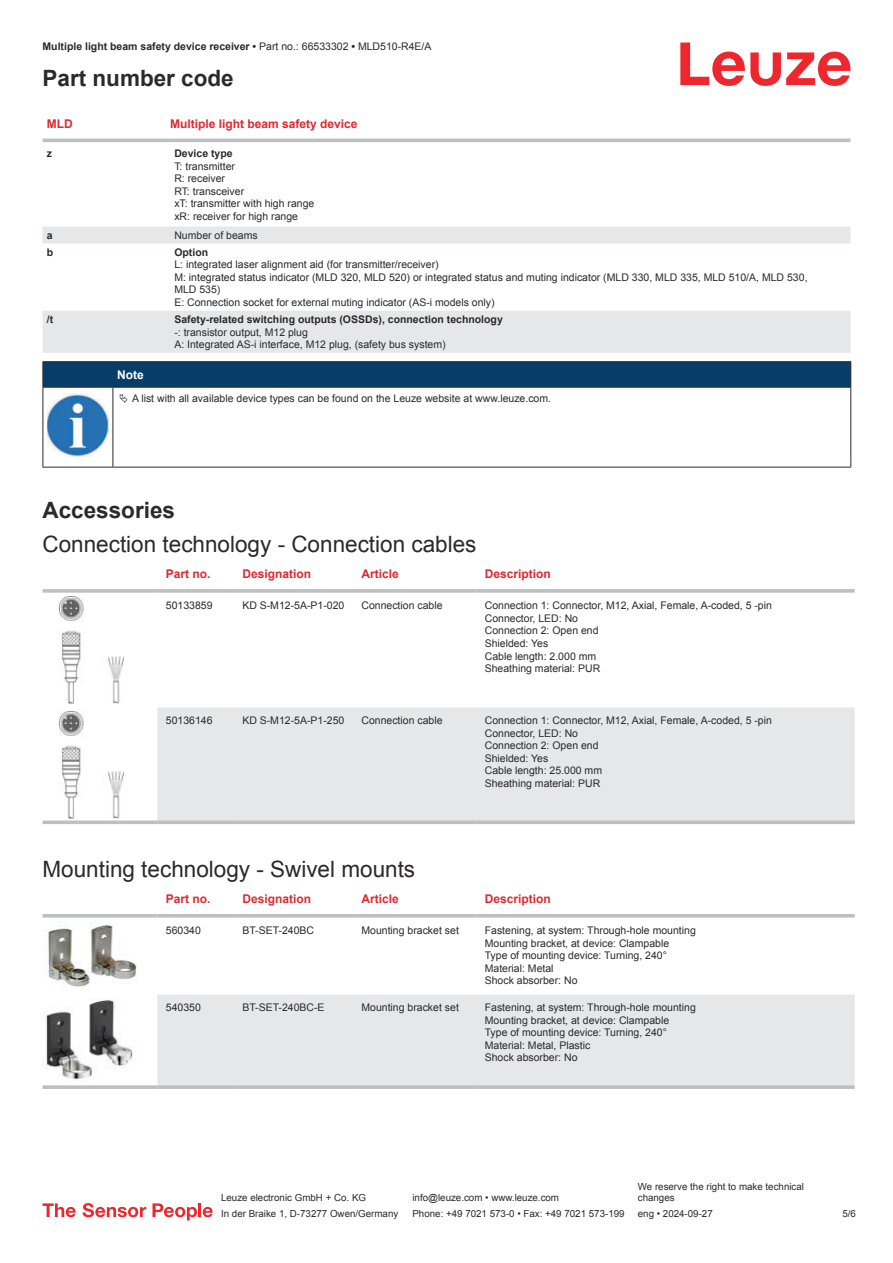
<style>
.page{position:relative;width:893px;height:1263px;background:#fff}
.page>*{position:absolute;margin:0;border:0;box-sizing:border-box;transform-origin:0 0}
.t1{font:22.5px "Arial";color:#2b292a}
.t2{font:700 22.5px "Arial";color:#2b292a}
.t3{font:700 12px "Arial";color:#db2a30}
.t4{font:700 12px "Arial";color:#fff}
.t5{font:10.5px/12.6px "Arial";color:#2b292a}
.t6{font:700 10.5px "Arial";color:#2b292a}
.t7{font:9.75px/11.7px "Arial";color:#2b292a}
.s1{font-weight:400}
</style>
<div class="page">
<svg style="left:680px;top:43px;width:170px;height:43px"></svg>
<svg style="left:43px;top:138px;width:807px;height:1px"></svg>
<svg style="left:43px;top:226px;width:807px;height:127px"></svg>
<hr style="left:43px;top:139px;width:127px;height:3px;background:#bdbfc1">
<hr style="left:170px;top:139px;width:680px;height:3px;background:#bdbfc1">
<div style="left:157px;top:707px;width:698px;height:113px;background:#e6e7e9"></div>
<svg style="left:43px;top:589px;width:114px;height:4px"></svg>
<svg style="left:157px;top:589px;width:77px;height:4px"></svg>
<svg style="left:234px;top:589px;width:119px;height:4px"></svg>
<svg style="left:353px;top:589px;width:123px;height:4px"></svg>
<svg style="left:476px;top:589px;width:379px;height:4px;fill:#c3c5c7"></svg>
<svg style="left:43px;top:820px;width:114px;height:4px"></svg>
<svg style="left:157px;top:820px;width:77px;height:4px"></svg>
<svg style="left:234px;top:820px;width:119px;height:4px"></svg>
<svg style="left:353px;top:820px;width:123px;height:4px"></svg>
<svg style="left:476px;top:820px;width:379px;height:4px;fill:#bdbfc1"></svg>
<img style="left:59px;top:597px;width:65px;height:106px">
<img style="left:59px;top:712px;width:65px;height:106px">
<svg style="left:43px;top:917px;width:812px;height:5px"></svg>
<div style="left:157px;top:994px;width:698px;height:91px;background:#e6e7e9"></div>
<hr style="left:43px;top:914px;width:114px;height:3px;background:#bdbfc1">
<hr style="left:157px;top:914px;width:77px;height:3px;background:#bdbfc1">
<hr style="left:234px;top:914px;width:119px;height:3px;background:#bdbfc1">
<hr style="left:353px;top:914px;width:123px;height:3px;background:#bdbfc1">
<hr style="left:476px;top:914px;width:379px;height:3px;background:#bdbfc1">
<svg style="left:43px;top:1085px;width:114px;height:4px"></svg>
<svg style="left:157px;top:1085px;width:77px;height:4px"></svg>
<svg style="left:234px;top:1085px;width:119px;height:4px"></svg>
<svg style="left:353px;top:1085px;width:123px;height:4px"></svg>
<svg style="left:476px;top:1085px;width:379px;height:4px;fill:#bfc1c3"></svg>
<img style="left:44px;top:922px;width:93px;height:65px">
<img style="left:44px;top:999px;width:89px;height:81px">
<svg style="left:43px;top:1203px;width:33px;height:14px"></svg>
<svg style="left:83px;top:1203px;width:63px;height:14px"></svg>
<svg style="left:153px;top:1203px;width:44px;height:17px"></svg>
<hr style="left:198px;top:1203px;width:3px;height:14px;background:#ed272d">
<svg style="left:203px;top:1207px;width:10px;height:10px"></svg>
<svg style="left:44px;top:388px;width:806px;height:79px"></svg>
<hr style="left:43px;top:361px;width:70px;height:1px;background:#2b292a">
<hr style="left:43px;top:387px;width:70px;height:1px;background:#2b292a">
<hr style="left:113px;top:361px;width:738px;height:1px;background:#2b292a">
<svg style="left:43px;top:362px;width:808px;height:25px"></svg>
<hr style="left:113px;top:387px;width:738px;height:1px;background:#2b292a">
<hr style="left:43px;top:388px;width:1px;height:75px;background:#2b292a">
<hr style="left:113px;top:388px;width:1px;height:75px;background:#2b292a">
<hr style="left:850px;top:388px;width:1px;height:75px;background:#2b292a">
<hr style="left:43px;top:467px;width:70px;height:1px;background:#2b292a">
<hr style="left:113px;top:467px;width:738px;height:1px;background:#2b292a">
<img style="left:47px;top:394px;width:61px;height:62px">
<div style="left:115px;top:388px;width:734px;height:20px;background:#fff"></div>
<p class="t6" style="left:43px;top:43px;width:391px">Multiple light beam safety device receiver • <span class="s1">Part no.: 66533302</span> • <span class="s1">MLD510-R4E/A</span></p>
<h1 class="t2" style="left:43px;top:70px;width:193px">Part number code</h1>
<p class="t3" style="left:47px;top:119px;width:27px">MLD</p>
<p class="t3" style="left:170px;top:119px;width:189px">Multiple light beam safety device</p>
<p class="t6" style="left:47px;top:149px;width:7px">z</p>
<p class="t6" style="left:174px;top:149px;width:60px">Device type</p>
<p class="t5" style="left:174px;top:161px;width:142px">T: transmitter<br>R: receiver<br>RT: transceiver<br>xT: transmitter with high range xR: receiver for high range</p>
<p class="t6" style="left:47px;top:231px;width:7px">a</p>
<p class="t5" style="left:174px;top:230px;width:85px">Number of beams</p>
<p class="t6" style="left:47px;top:248px;width:8px">b</p>
<p class="t6" style="left:174px;top:248px;width:35px">Option</p>
<p class="t5" style="left:174px;top:259px;width:635px">L: integrated laser alignment aid (for transmitter/receiver)<br>M: integrated status indicator (MLD 320, MLD 520) or integrated status and muting indicator (MLD 330, MLD 335, MLD 510/A, MLD 530, MLD 535)<br>E: Connection socket for external muting indicator (AS-i models only)</p>
<p class="t6" style="left:47px;top:315px;width:8px">/t</p>
<p class="t6" style="left:174px;top:315px;width:330px">Safety-related switching outputs (OSSDs), connection technology</p>
<p class="t5" style="left:174px;top:326px;width:273px">-: transistor output, M12 plug<br>A: Integrated AS-i interface, M12 plug, (safety bus system)</p>
<p class="t4" style="left:117px;top:370px;width:28px">Note</p>
<p class="t5" style="left:132px;top:393px;width:421px">A list with all available device types can be found on the Leuze website at www.leuze.com.</p>
<h1 class="t2" style="left:43px;top:502px;width:134px">Accessories</h1>
<h1 class="t1" style="left:43px;top:536px;width:435px">Connection technology - Connection cables</h1>
<p class="t3" style="left:166px;top:569px;width:46px">Part no.</p>
<p class="t3" style="left:242px;top:569px;width:70px">Designation</p>
<p class="t3" style="left:361px;top:569px;width:39px">Article</p>
<p class="t3" style="left:485px;top:569px;width:68px">Description</p>
<p class="t5" style="left:166px;top:600px;width:48px">50133859</p>
<p class="t5" style="left:242px;top:600px;width:104px">KD S-M12-5A-P1- 020</p>
<p class="t5" style="left:361px;top:600px;width:83px">Connection cable</p>
<p class="t5" style="left:485px;top:600px;width:289px">Connection 1: Connector, M12, Axial, Female, A-coded, 5 -pin<br>Connector, LED: No<br>Connection 2: Open end<br>Shielded: Yes<br>Cable length: 2.000 mm<br>Sheathing material: PUR</p>
<p class="t5" style="left:166px;top:715px;width:48px">50136146</p>
<p class="t5" style="left:242px;top:715px;width:104px">KD S-M12-5A-P1- 250</p>
<p class="t5" style="left:361px;top:715px;width:83px">Connection cable</p>
<p class="t5" style="left:485px;top:715px;width:289px">Connection 1: Connector, M12, Axial, Female, A-coded, 5 -pin<br>Connector, LED: No<br>Connection 2: Open end<br>Shielded: Yes<br>Cable length: 25.000 mm<br>Sheathing material: PUR</p>
<h1 class="t1" style="left:43px;top:860px;width:374px">Mounting technology - Swivel mounts</h1>
<p class="t3" style="left:166px;top:894px;width:46px">Part no.</p>
<p class="t3" style="left:242px;top:894px;width:70px">Designation</p>
<p class="t3" style="left:361px;top:894px;width:39px">Article</p>
<p class="t3" style="left:485px;top:894px;width:68px">Description</p>
<p class="t5" style="left:166px;top:925px;width:37px">560340</p>
<p class="t5" style="left:242px;top:925px;width:73px">BT-SET-240BC</p>
<p class="t5" style="left:361px;top:925px;width:99px">Mounting bracket set</p>
<p class="t5" style="left:485px;top:925px;width:213px">Fastening, at system: Through-hole mounting<br>Mounting bracket, at device: Clampable<br>Type of mounting device: Turning, 240°<br>Material: Metal<br>Shock absorber: No</p>
<p class="t5" style="left:166px;top:1002px;width:37px">540350</p>
<p class="t5" style="left:242px;top:1002px;width:84px">BT-SET-240BC-E</p>
<p class="t5" style="left:361px;top:1002px;width:99px">Mounting bracket set</p>
<p class="t5" style="left:485px;top:1002px;width:213px">Fastening, at system: Through-hole mounting Mounting bracket, at device: Clampable<br>Type of mounting device: Turning, 240° Material: Metal, Plastic<br>Shock absorber: No</p>
<p class="t7" style="left:221px;top:1193px;width:146px">Leuze electronic GmbH + Co. KG</p>
<p class="t7" style="left:412px;top:1193px;width:148px">info@leuze.com • www.leuze.com</p>
<p class="t7" style="left:638px;top:1181px;width:168px">We reserve the right to make technical changes</p>
<p class="t7" style="left:221px;top:1209px;width:179px">In der Braike 1, D-73277 Owen/Germany</p>
<p class="t7" style="left:412px;top:1209px;width:214px">Phone: +49 7021 573-0 • Fax: +49 7021 573-199</p>
<p class="t7" style="left:638px;top:1209px;width:76px">eng • 2024-09-27</p>
<p class="t7" style="left:842px;top:1209px;width:15px">5 /6</p>
</div>
